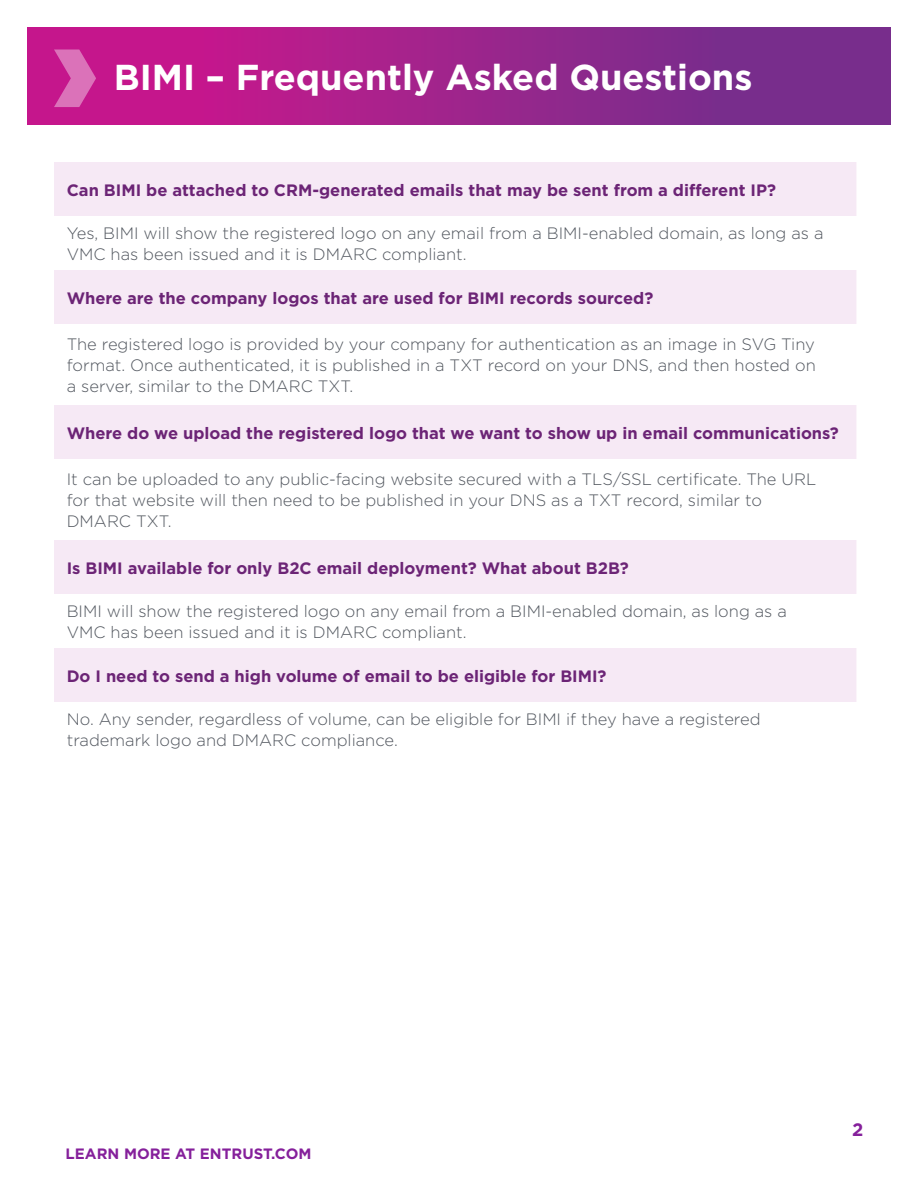
<style>
.page{position:relative;width:918px;height:1188px;background:#fff}
.page>*{position:absolute;margin:0;border:0;box-sizing:border-box;transform-origin:0 0}
.Product_Name{font:700 36px "Gotham";color:#fff}
.t1{font:700 18px "Gotham";color:#85209b}
.Body_copy{font:300 16.5px/21px "Gotham";color:#52575f}
.table_question{font:700 16.5px "Gotham";color:#6c2476}
.CTA_URL_front{font:700 15px "Gotham";color:#85209b}
</style>
<div class="page">
<div style="left:27px;top:27px;width:864px;height:98px;background:linear-gradient(to right,#d2148c,#6c318c)"></div>
<svg style="left:54px;top:50px;width:42px;height:57px;background:#d24da7"></svg>
<svg style="left:54px;top:162px;width:802px;height:540px"></svg>
<p class="Product_Name" style="left:114px;top:54px;width:640px">BIMI – Frequently Asked Questions</p>
<p class="table_question" style="left:67px;top:179px;width:711px">Can BIMI be attached to CRM-generated emails that may be sent from a different IP?</p>
<p class="Body_copy" style="left:67px;top:222px;width:758px">Yes, BIMI will show the registered logo on any email from a BIMI-enabled domain, as long as a<br>VMC has been issued and it is DMARC compliant.</p>
<p class="table_question" style="left:67px;top:287px;width:588px">Where are the company logos that are used for BIMI records sourced?</p>
<p class="Body_copy" style="left:67px;top:333px;width:751px;text-align:justify">The registered logo is provided by your company for authentication as an image in SVG Tiny format. Once authenticated, it is published in a TXT record on your DNS, and then hosted on a server, similar to the DMARC TXT.</p>
<p class="table_question" style="left:67px;top:422px;width:774px">Where do we upload the registered logo that we want to show up in email communications?</p>
<p class="Body_copy" style="left:67px;top:468px;width:751px">It can be uploaded to any public-facing website secured with a TLS/SSL certificate. The URL for that website will then need to be published in your DNS as a TXT record, similar to<br>DMARC TXT.</p>
<p class="table_question" style="left:67px;top:557px;width:564px">Is BIMI available for only B2C email deployment? What about B2B?</p>
<p class="Body_copy" style="left:67px;top:600px;width:722px">BIMI will show the registered logo on any email from a BIMI-enabled domain, as long as a<br>VMC has been issued and it is DMARC compliant.</p>
<p class="table_question" style="left:67px;top:665px;width:541px">Do I need to send a high volume of email to be eligible for BIMI?</p>
<p class="Body_copy" style="left:67px;top:708px;width:695px">No. Any sender, regardless of volume, can be eligible for BIMI if they have a registered trademark logo and DMARC compliance.</p>
<p class="CTA_URL_front" style="left:66px;top:1144px;width:247px">LEARN MORE AT ENTRUST.COM</p>
<p class="t1" style="left:852px;top:1117px;width:13px">2</p>
</div>
